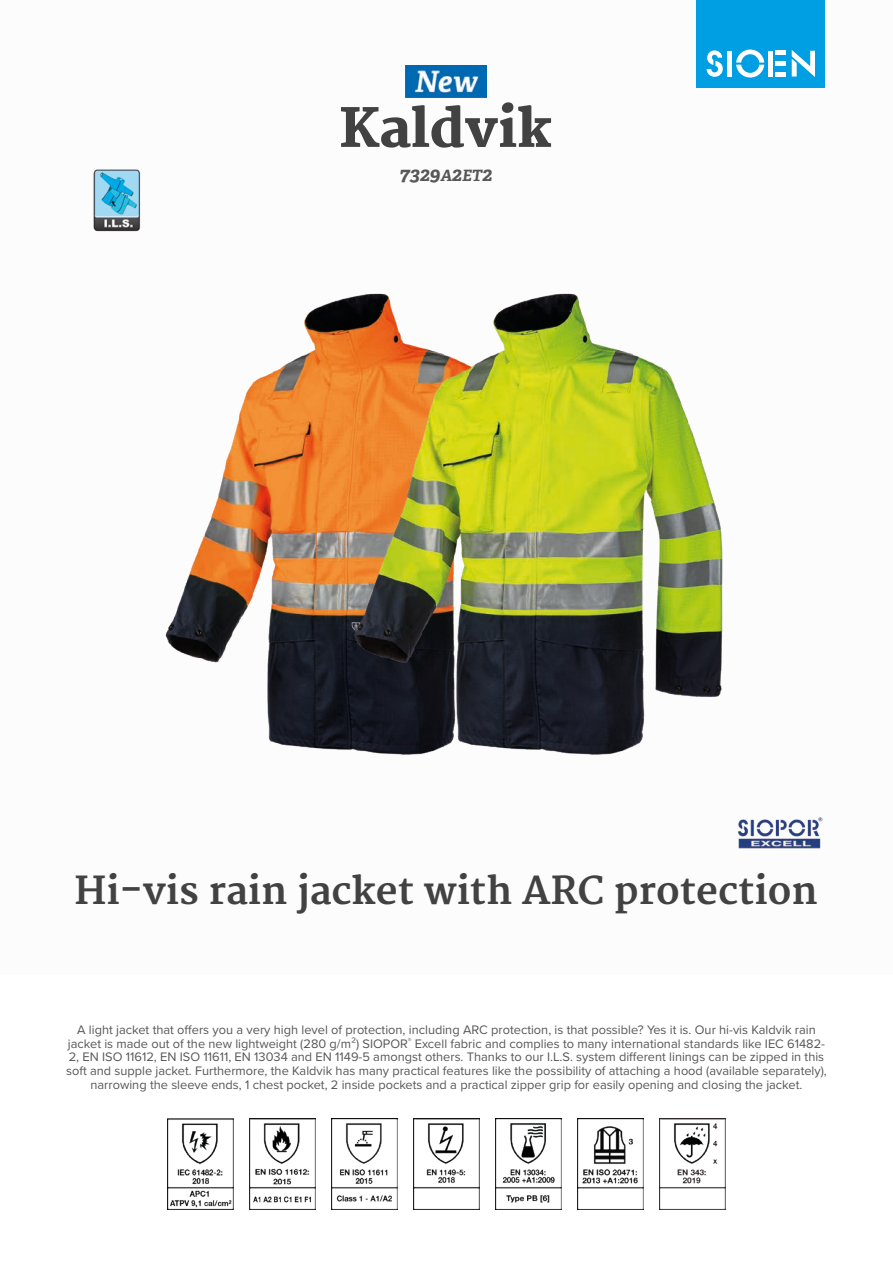
<style>
.page{position:relative;width:893px;height:1263px;background:#fff}
.page>*{position:absolute;margin:0;border:0;box-sizing:border-box;transform-origin:0 0}
.t1{font:800 52.5px "Merriweather";color:#424243}
.t2{font:700 37.5px "Merriweather";color:#424243}
.t3{font:italic 700 19.5px "Adelle";color:#575756}
.t4{font:12.75px/13.8px "Proxima Nova";color:#575756;text-align:center}
.s1{font-size:15.6px}
</style>
<div class="page">
<div style="left:697px;top:0;width:128px;height:88px;background:#009fe3"></div>
<svg style="left:707px;top:50px;width:16px;height:27px"></svg>
<svg style="left:736px;top:50px;width:28px;height:28px"></svg>
<div style="left:727px;top:51px;width:5px;height:26px;background:#fff"></div>
<div style="left:768px;top:51px;width:5px;height:26px;background:#fff"></div>
<div style="left:775px;top:72px;width:11px;height:5px;background:#fff"></div>
<div style="left:775px;top:61px;width:11px;height:5px;background:#fff"></div>
<hr style="left:775px;top:51px;width:11px;height:4px;background:#fff">
<svg style="left:792px;top:50px;width:23px;height:27px"></svg>
<img style="left:93px;top:169px;width:45px;height:63px">
<img style="left:783px;top:817px;width:40px;height:32px">
<img style="left:167px;top:1118px;width:66px;height:92px">
<img style="left:249px;top:1118px;width:66px;height:92px">
<img style="left:331px;top:1118px;width:66px;height:92px">
<img style="left:413px;top:1118px;width:67px;height:92px">
<img style="left:495px;top:1118px;width:67px;height:92px">
<img style="left:577px;top:1118px;width:67px;height:92px">
<img style="left:659px;top:1118px;width:67px;height:92px">
<img style="left:110px;top:170px;width:188px;height:577px">
<img style="left:298px;top:293px;width:485px;height:556px">
<img style="left:406px;top:65px;width:80px;height:33px">
<h1 class="t1" style="left:340px;top:98px;width:213px">Kaldvik</h1>
<h3 class="t3" style="left:400px;top:162px;width:94px">7329<span class="s1">A</span>2<span class="s1">ET</span>2</h3>
<h2 class="t2" style="left:74px;top:869px;width:745px">Hi-vis rain jacket with ARC protection</h2>
<p class="t4" style="left:66px;top:1022px;width:762px">A light jacket that offers you a very high level of protection, including ARC protection, is that possible? Yes it is. Our hi-vis Kaldvik rain jacket is made out of the new lightweight (280 g/m²) SIOPOR<sup>®</sup> Excell fabric and complies to many international standards like IEC 61482- 2, EN ISO 11612, EN ISO 11611, EN 13034 and EN 1149-5 amongst others. Thanks to our I.L.S. system different linings can be zipped in this soft and supple jacket. Furthermore, the Kaldvik has many practical features like the possibility of attaching a hood (available separately), narrowing the sleeve ends, 1 chest pocket, 2 inside pockets and a practical zipper grip for easily opening and closing the jacket.</p>
</div>
